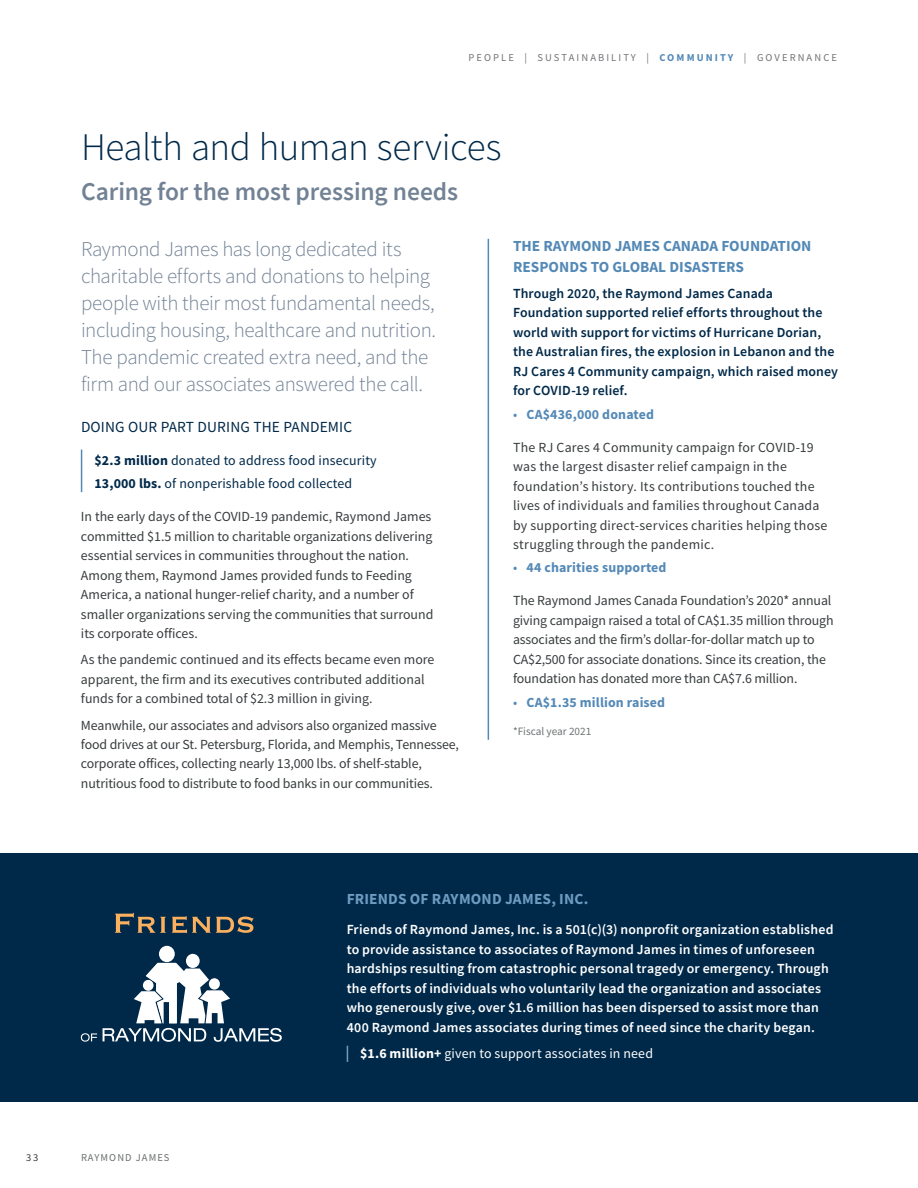
<style>
.page{position:relative;width:918px;height:1188px;background:#fff}
.page>*{position:absolute;margin:0;border:0;box-sizing:border-box;transform-origin:0 0}
.Title_Header{font:300 39px "Source Sans Pro";letter-spacing:-.015em;color:#002949}
.Title_Subhead{font:600 25.5px "Source Sans Pro";letter-spacing:-.005em;color:#728295}
.Intro_paragraph{font:300 21px/27px "Source Sans Pro";letter-spacing:-.02em;color:#728295}
.Callout_-_header{font:700 15.3px/20.2px "Source Sans Pro";color:#5489b6}
.Subhead_-_1st_Tier{font:15.3px "Source Sans Pro";letter-spacing:.01em;color:#002949}
.Body_Copy_-_Left_Ali{font:700 15.3px "Source Sans Pro";letter-spacing:.01em;color:#6e9bc1}
.Body_Copy_-_Left_Ali-2{font:13.8px/19.5px "Source Sans Pro";color:#383c3e}
.Body_Copy_-_Left_Ali-3{font:600 13.8px/19.5px "Source Sans Pro";letter-spacing:.015em;color:#fff}
.Callout_-_Body{font:600 13.8px/19.5px "Source Sans Pro";letter-spacing:.005em;color:#002949}
.Callout_-_Body-2{font:13.8px "Source Sans Pro";letter-spacing:.01em;color:#002949}
.Body_Copy_-_Left_Ali-4{font:700 13.8px "Source Sans Pro";letter-spacing:.01em;color:#5489b6}
.Body_Copy_-_Left_Ali-5{font:13.8px "Source Sans Pro";letter-spacing:.015em;color:#fff}
.Footnote{font:11.25px "Source Sans Pro";color:#6f7274}
.t1{font:10.5px "Source Sans Pro";letter-spacing:.2em;color:#6f7274}
.t2{font:10.5px "Source Sans Pro";letter-spacing:.1em;color:#6a6d6e}
.t3{font:10.5px "Source Sans Pro";color:#383c3e}
.s1{font-weight:700;color:#5489b6}
.s2{font-weight:700}
.s3{font-weight:400}
</style>
<div class="page">
<hr style="left:488px;top:239px;width:1px;height:501px;background:#5489b6">
<hr style="left:81px;top:450px;width:1px;height:42px;background:#5489b6">
<div style="left:0;top:853px;width:918px;height:249px;background:#002949"></div>
<svg style="left:347px;top:1046px;width:1px;height:16px"></svg>
<div style="left:186px;top:954px;width:14px;height:14px;background:#fff;border-radius:50%"></div>
<div style="left:159px;top:946px;width:16px;height:16px;background:#fff;border-radius:50%"></div>
<svg style="left:81px;top:1033px;width:16px;height:9px"></svg>
<svg style="left:103px;top:963px;width:179px;height:79px"></svg>
<svg style="left:115px;top:913px;width:51px;height:20px"></svg>
<svg style="left:172px;top:916px;width:82px;height:17px"></svg>
<p class="t1" style="left:468px;top:51px;width:370px">PEOPLE | SUSTAINABILITY | <span class="s1">COMMUNITY</span> | GOVERNANCE</p>
<p class="Title_Header" style="left:81px;top:123px;width:422px">Health and human services</p>
<p class="Title_Subhead" style="left:81px;top:175px;width:379px">Caring for the most pressing needs</p>
<p class="Intro_paragraph" style="left:81px;top:235px;width:357px">Raymond James has long dedicated its charitable efforts and donations to helping people with their most fundamental needs, including housing, healthcare and nutrition.<br>The pandemic created extra need, and the firm and our associates answered the call.</p>
<p class="Subhead_-_1st_Tier" style="left:81px;top:417px;width:273px">DOING OUR PART DURING THE PANDEMIC</p>
<p class="Callout_-_Body-2" style="left:94px;top:451px;width:284px"><span class="s2">$2.3 million</span> donated to address food insecurity</p>
<p class="Callout_-_Body-2" style="left:94px;top:475px;width:259px"><span class="s2">13,000 lbs.</span> of nonperishable food collected</p>
<p class="Body_Copy_-_Left_Ali-2" style="left:81px;top:507px;width:354px">In the early days of the COVID-19 pandemic, Raymond James committed $1.5 million to charitable organizations delivering essential services in communities throughout the nation.<br>Among them, Raymond James provided funds to Feeding America, a national hunger-relief charity, and a number of smaller organizations serving the communities that surround its corporate offices.</p>
<p class="Body_Copy_-_Left_Ali-2" style="left:81px;top:650px;width:355px">As the pandemic continued and its effects became even more apparent, the firm and its executives contributed additional funds for a combined total of $2.3 million in giving.</p>
<p class="Body_Copy_-_Left_Ali-2" style="left:81px;top:715px;width:380px">Meanwhile, our associates and advisors also organized massive food drives at our St. Petersburg, Florida, and Memphis, Tennessee, corporate offices, collecting nearly 13,000 lbs. of shelf-stable, nutritious food to distribute to food banks in our communities.</p>
<p class="Callout_-_header" style="left:513px;top:236px;width:300px">THE RAYMOND JAMES CANADA FOUNDATION<br>RESPONDS TO GLOBAL DISASTERS</p>
<p class="Callout_-_Body" style="left:513px;top:283px;width:326px">Through 2020, the Raymond James Canada Foundation supported relief efforts throughout the world with support for victims of Hurricane Dorian, the Australian fires, the explosion in Lebanon and the RJ Cares 4 Community campaign, which raised money for COVID-19 relief.</p>
<p class="Body_Copy_-_Left_Ali-4" style="left:513px;top:405px;width:142px"><span class="s3">•</span> CA$436,000 donated</p>
<p class="Body_Copy_-_Left_Ali-2" style="left:513px;top:437px;width:316px">The RJ Cares 4 Community campaign for COVID-19 was the largest disaster relief campaign in the foundation’s history. Its contributions touched the lives of individuals and families throughout Canada by supporting direct-services charities helping those struggling through the pandemic.</p>
<p class="Body_Copy_-_Left_Ali-4" style="left:513px;top:559px;width:155px"><span class="s3">•</span> 44 charities supported</p>
<p class="Body_Copy_-_Left_Ali-2" style="left:513px;top:591px;width:322px">The Raymond James Canada Foundation’s 2020* annual giving campaign raised a total of CA$1.35 million through associates and the firm’s dollar-for-dollar match up to CA$2,500 for associate donations. Since its creation, the foundation has donated more than CA$7.6 million.</p>
<p class="Body_Copy_-_Left_Ali-4" style="left:513px;top:693px;width:154px"><span class="s3">•</span> CA$1.35 million raised</p>
<p class="Footnote" style="left:513px;top:724px;width:80px">*Fiscal year 2021</p>
<p class="t3" style="left:26px;top:1151px;width:14px">33</p>
<p class="t2" style="left:81px;top:1151px;width:90px">RAYMOND JAMES</p>
<p class="Body_Copy_-_Left_Ali" style="left:347px;top:889px;width:243px">FRIENDS OF RAYMOND JAMES, INC.</p>
<p class="Body_Copy_-_Left_Ali-3" style="left:347px;top:920px;width:488px">Friends of Raymond James, Inc. is a 501(c)(3) nonprofit organization established to provide assistance to associates of Raymond James in times of unforeseen hardships resulting from catastrophic personal tragedy or emergency. Through the efforts of individuals who voluntarily lead the organization and associates who generously give, over $1.6 million has been dispersed to assist more than 400 Raymond James associates during times of need since the charity began.</p>
<p class="Body_Copy_-_Left_Ali-5" style="left:360px;top:1045px;width:295px"><span class="s2">$1.6 million+</span> given to support associates in need</p>
</div>
